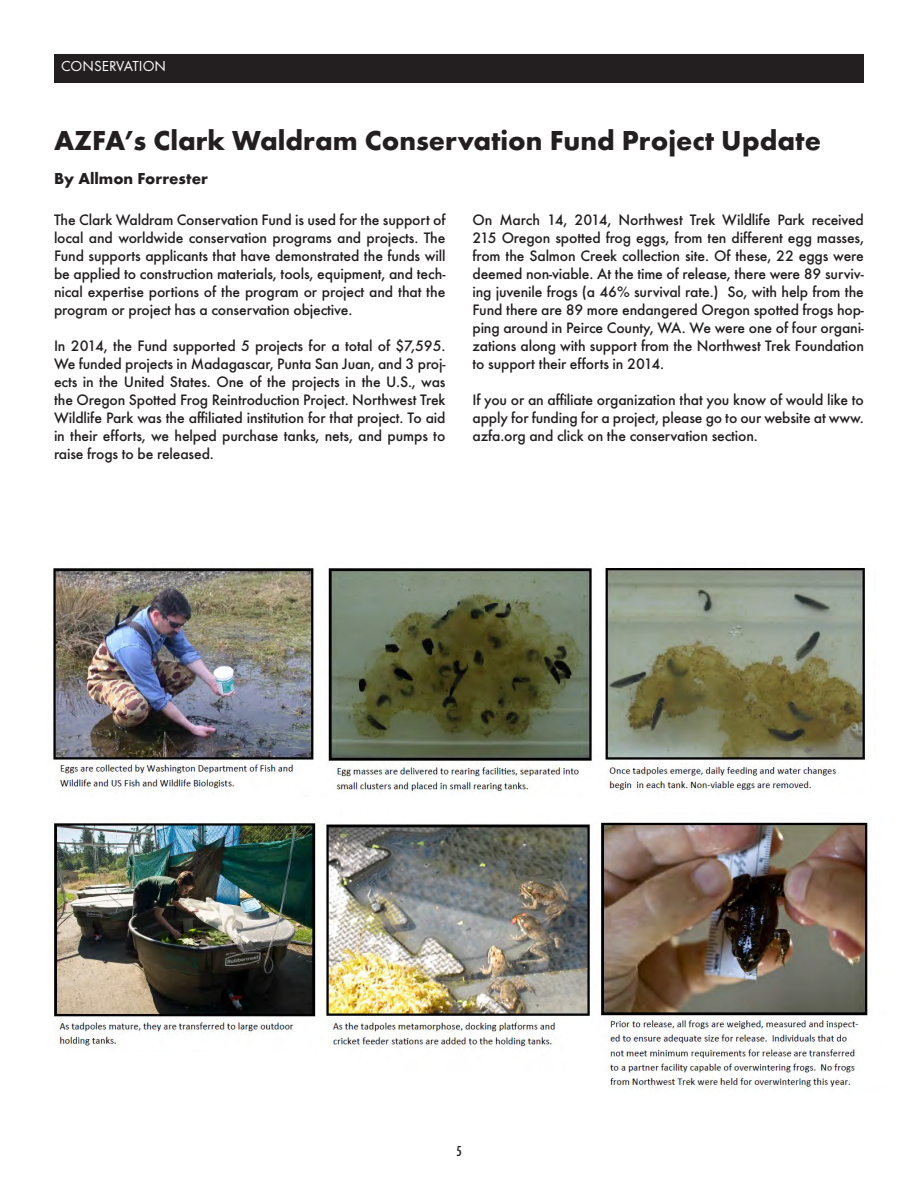
<style>
.page{position:relative;width:918px;height:1188px;background:#fff}
.page>*{position:absolute;margin:0;border:0;box-sizing:border-box;transform-origin:0 0}
.t1{font:700 28.5px "Futura T";color:#231f20}
.t2{font:700 16.5px "Futura T";color:#231f20}
.t3{font:500 15.75px/18px "Futura T";letter-spacing:-.01em;color:#231f20;text-align:justify}
.t4{font:15px "Futura T";color:#fff}
.t5{font:500 condensed 15px "Futura T";color:#231f20}
</style>
<div class="page">
<div style="left:54px;top:54px;width:810px;height:29px;background:#231f20"></div>
<img style="left:53px;top:568px;width:539px;height:224px">
<img style="left:605px;top:568px;width:261px;height:224px">
<img style="left:54px;top:823px;width:262px;height:224px">
<img style="left:326px;top:822px;width:542px;height:267px">
<p class="t4" style="left:61px;top:57px;width:107px">CONSERVATION</p>
<h1 class="t1" style="left:54px;top:123px;width:769px">AZFA’s Clark Waldram Conservation Fund Project Update</h1>
<p class="t2" style="left:54px;top:169px;width:156px">By Allmon Forrester</p>
<p class="t3" style="left:472px;top:211px;width:393px">On March 14, 2014, Northwest Trek Wildlife Park received 215 Oregon spotted frog eggs, from ten different egg masses, from the Salmon Creek collection site. Of these, 22 eggs were deemed non-viable. At the time of release, there were 89 surviv&shy;ing juvenile frogs (a 46% survival rate.) So, with help from the Fund there are 89 more endangered Oregon spotted frogs hop&shy;ping around in Peirce County, WA. We were one of four organi&shy;zations along with support from the Northwest Trek Foundation to support their efforts in 2014.</p>
<p class="t3" style="left:472px;top:391px;width:393px">If you or an affiliate organization that you know of would like to apply for funding for a project, please go to our website at www. azfa.org and click on the conservation section.</p>
<p class="t3" style="left:54px;top:211px;width:393px">The Clark Waldram Conservation Fund is used for the support of local and worldwide conservation programs and projects. The Fund supports applicants that have demonstrated the funds will be applied to construction materials, tools, equipment, and tech&shy;nical expertise portions of the program or project and that the program or project has a conservation objective.</p>
<p class="t3" style="left:54px;top:337px;width:393px">In 2014, the Fund supported 5 projects for a total of $7,595.<br>We funded projects in Madagascar, Punta San Juan, and 3 proj&shy;ects in the United States. One of the projects in the U.S., was the Oregon Spotted Frog Reintroduction Project. Northwest Trek Wildlife Park was the affiliated institution for that project. To aid in their efforts, we helped purchase tanks, nets, and pumps to raise frogs to be released.</p>
<p class="t5" style="left:456px;top:1142px;width:7px">5</p>
</div>
